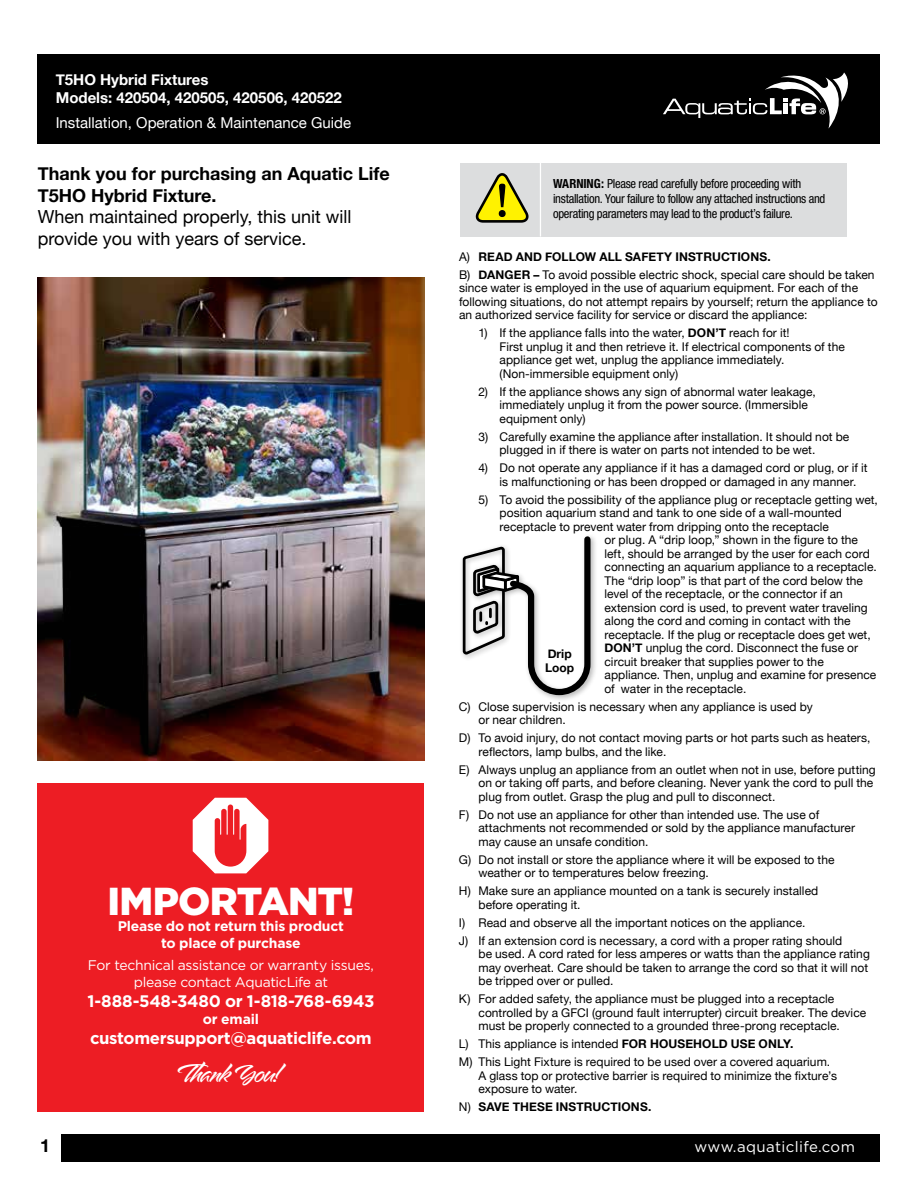
<style>
.page{position:relative;width:918px;height:1188px;background:#fff}
.page>*{position:absolute;margin:0;border:0;box-sizing:border-box;transform-origin:0 0}
.t1{font:900 39px "Gotham";letter-spacing:-.025em;color:#fff}
.t2{font:31.95px "Alpine Script";letter-spacing:-.025em;color:#fff}
.t3{font:18px/21.6px "Helvetica Neue";color:#000}
.t4{font:700 18px/21.6px "Helvetica Neue";color:#000}
.t5{font:700 16.65px "Gotham";letter-spacing:-.02em;color:#fff}
.t6{font:700 15px/18px "Helvetica Neue";color:#fff}
.t7{font:15px "Helvetica Neue";color:#fff}
.t8{font:15px "Gotham";letter-spacing:.025em;color:#fff}
.t9{font:13.95px/16.6px "Gotham";letter-spacing:-.02em;color:#fff;text-align:center}
.t10{font:700 13.95px/16.6px "Gotham";letter-spacing:-.015em;color:#fff;text-align:center}
.t11{font:condensed 12.6px/15.1px "Helvetica Neue";letter-spacing:-.025em;color:#000}
.t12{font:12px/13.5px "Helvetica Neue";letter-spacing:.005em;color:#000}
.t13{font:700 12px/14.4px "Helvetica Neue";letter-spacing:.005em;color:#000}
.s1{font-weight:700}
.s2{font-weight:400}
</style>
<div class="page">
<div style="left:38px;top:54px;width:842px;height:90px;background:#000"></div>
<div style="left:62px;top:1134px;width:818px;height:27px;background:#000"></div>
<svg style="left:663px;top:72px;width:185px;height:57px"></svg>
<div style="left:460px;top:163px;width:386px;height:73px;background:#dcddde"></div>
<hr style="left:540px;top:163px;width:1px;height:73px;background:#fff">
<svg style="left:476px;top:173px;width:53px;height:50px"></svg>
<div style="left:38px;top:783px;width:386px;height:328px;background:#ed1d24"></div>
<svg style="left:193px;top:798px;width:75px;height:75px"></svg>
<img style="left:38px;top:278px;width:386px;height:482px">
<div style="left:459px;top:533px;width:139px;height:170px;background:#000;opacity:.3"></div>
<svg style="left:462px;top:536px;width:129px;height:160px"></svg>
<p class="t6" style="left:56px;top:71px;width:287px">T5HO Hybrid Fixtures<br>Models: 420504, 420505, 420506, 420522</p>
<p class="t7" style="left:56px;top:111px;width:297px">Installation, Operation &amp; Maintenance Guide</p>
<h3 class="t4" style="left:38px;top:164px;width:354px">Thank you for purchasing an Aquatic Life<br>T5HO Hybrid Fixture.</h3>
<h3 class="t3" style="left:38px;top:207px;width:315px">When maintained properly, this unit will provide you with years of service.</h3>
<h1 class="t1" style="left:107px;top:878px;width:249px">IMPORTANT!</h1>
<p class="t10" style="left:118px;top:918px;width:228px">Please do not return this product to place of purchase</p>
<p class="t9" style="left:88px;top:957px;width:288px">For technical assistance or warranty issues, please contact AquaticLife at</p>
<h3 class="t5" style="left:87px;top:991px;width:288px">1-888-548-3480 or 1-818-768-6943</h3>
<p class="t10" style="left:203px;top:1010px;width:57px">or email</p>
<h3 class="t5" style="left:90px;top:1028px;width:283px">customersupport@aquaticlife.com</h3>
<h2 class="t2" style="left:200px;top:1058px;width:87px">ank You!</h2>
<p class="t11" style="left:553px;top:176px;width:274px"><span class="s1">WARNING:</span> Please read carefully before proceeding with installation. Your failure to follow any attached instructions and operating parameters may lead to the product’s failure.</p>
<p class="t12" style="left:459px;top:248px;width:417px;line-height:18px">A) <span class="s1">READ AND FOLLOW ALL SAFETY INSTRUCTIONS.<br></span>B) <span class="s1">DANGER –</span> To avoid possible electric shock, special care should be taken</p>
<p class="t12" style="left:459px;top:282px;width:420px">since water is employed in the use of aquarium equipment. For each of the following situations, do not attempt repairs by yourself; return the appliance to an authorized service facility for service or discard the appliance:</p>
<p class="t12" style="left:499px;top:327px;width:347px;text-indent:-21px">1) If the appliance falls into the water, <span class="s1">DON’T</span> reach for it!<br>First unplug it and then retrieve it. If electrical components of the appliance get wet, unplug the appliance immediately. (Non-immersible equipment only)</p>
<p class="t12" style="left:499px;top:385px;width:318px;text-indent:-21px">2) If the appliance shows any sign of abnormal water leakage, immediately unplug it from the power source. (Immersible equipment only)</p>
<p class="t12" style="left:499px;top:430px;width:351px;text-indent:-21px">3) Carefully examine the appliance after installation. It should not be plugged in if there is water on parts not intended to be wet.</p>
<p class="t12" style="left:499px;top:462px;width:370px;text-indent:-21px">4) Do not operate any appliance if it has a damaged cord or plug, or if it is malfunctioning or has been dropped or damaged in any manner.</p>
<p class="t12" style="left:478px;top:493px;width:401px">5) To avoid the possibility of the appliance plug or receptacle getting wet,</p>
<p class="t12" style="left:499px;top:507px;width:344px">position aquarium stand and tank to one side of a wall-mounted</p>
<p class="t12" style="left:499px;top:520px;width:331px">receptacle to prevent water from dripping onto the receptacle</p>
<p class="t12" style="left:604px;top:534px;width:255px">or plug. A “drip loop,” shown in the figure to the</p>
<p class="t12" style="left:604px;top:547px;width:267px">left, should be arranged by the user for each cord</p>
<p class="t12" style="left:604px;top:561px;width:274px">connecting an aquarium appliance to a receptacle.</p>
<p class="t12" style="left:604px;top:574px;width:260px">The “drip loop” is that part of the cord below the</p>
<p class="t12" style="left:604px;top:588px;width:240px">level of the receptacle, or the connector if an</p>
<p class="t12" style="left:604px;top:601px;width:265px">extension cord is used, to prevent water traveling</p>
<p class="t12" style="left:604px;top:615px;width:248px">along the cord and coming in contact with the</p>
<p class="t12" style="left:604px;top:628px;width:268px">receptacle. If the plug or receptacle does get wet,</p>
<p class="t12" style="left:604px;top:642px;width:255px"><span class="s1">DON’T</span> unplug the cord. Disconnect the fuse or</p>
<p class="t12" style="left:604px;top:655px;width:221px">circuit breaker that supplies power to the</p>
<p class="t12" style="left:604px;top:669px;width:273px">appliance. Then, unplug and examine for presence</p>
<p class="t12" style="left:604px;top:682px;width:143px">of water in the receptacle.</p>
<p class="t12" style="left:478px;top:700px;width:336px;text-indent:-20px">C) Close supervision is necessary when any appliance is used by or near children.</p>
<p class="t12" style="left:478px;top:732px;width:394px;text-indent:-20px">D) To avoid injury, do not contact moving parts or hot parts such as heaters, reflectors, lamp bulbs, and the like.</p>
<p class="t12" style="left:478px;top:763px;width:399px;text-indent:-20px">E) Always unplug an appliance from an outlet when not in use, before putting on or taking off parts, and before cleaning. Never yank the cord to pull the plug from outlet. Grasp the plug and pull to disconnect.</p>
<p class="t12" style="left:478px;top:808px;width:378px;text-indent:-20px">F) Do not use an appliance for other than intended use. The use of attachments not recommended or sold by the appliance manufacturer may cause an unsafe condition.</p>
<p class="t12" style="left:478px;top:853px;width:358px;text-indent:-20px">G) Do not install or store the appliance where it will be exposed to the weather or to temperatures below freezing.</p>
<p class="t12" style="left:478px;top:885px;width:341px;text-indent:-20px">H) Make sure an appliance mounted on a tank is securely installed before operating it.</p>
<p class="t12" style="left:459px;top:914px;width:385px;line-height:18px">I) Read and observe all the important notices on the appliance.<br>J) If an extension cord is necessary, a cord with a proper rating should</p>
<p class="t12" style="left:478px;top:948px;width:393px">be used. A cord rated for less amperes or watts than the appliance rating may overheat. Care should be taken to arrange the cord so that it will not be tripped over or pulled.</p>
<p class="t12" style="left:478px;top:993px;width:389px;text-indent:-20px">K) For added safety, the appliance must be plugged into a receptacle controlled by a GFCI (ground fault interrupter) circuit breaker. The device must be properly connected to a grounded three-prong receptacle.</p>
<p class="t12" style="left:459px;top:1036px;width:373px;line-height:18px">L) This appliance is intended <span class="s1">FOR HOUSEHOLD USE ONLY.<br></span>M) This Light Fixture is required to be used over a covered aquarium.</p>
<p class="t12" style="left:478px;top:1069px;width:360px">A glass top or protective barrier is required to minimize the fixture’s exposure to water.</p>
<p class="t13" style="left:459px;top:1100px;width:194px"><span class="s2">N)</span> SAVE THESE INSTRUCTIONS.</p>
<p class="t13" style="left:545px;top:647px;width:31px">Drip<br>Loop</p>
<h3 class="t4" style="left:40px;top:1135px;width:12px">1</h3>
<p class="t8" style="left:694px;top:1138px;width:162px">www.aquaticlife.com</p>
</div>
